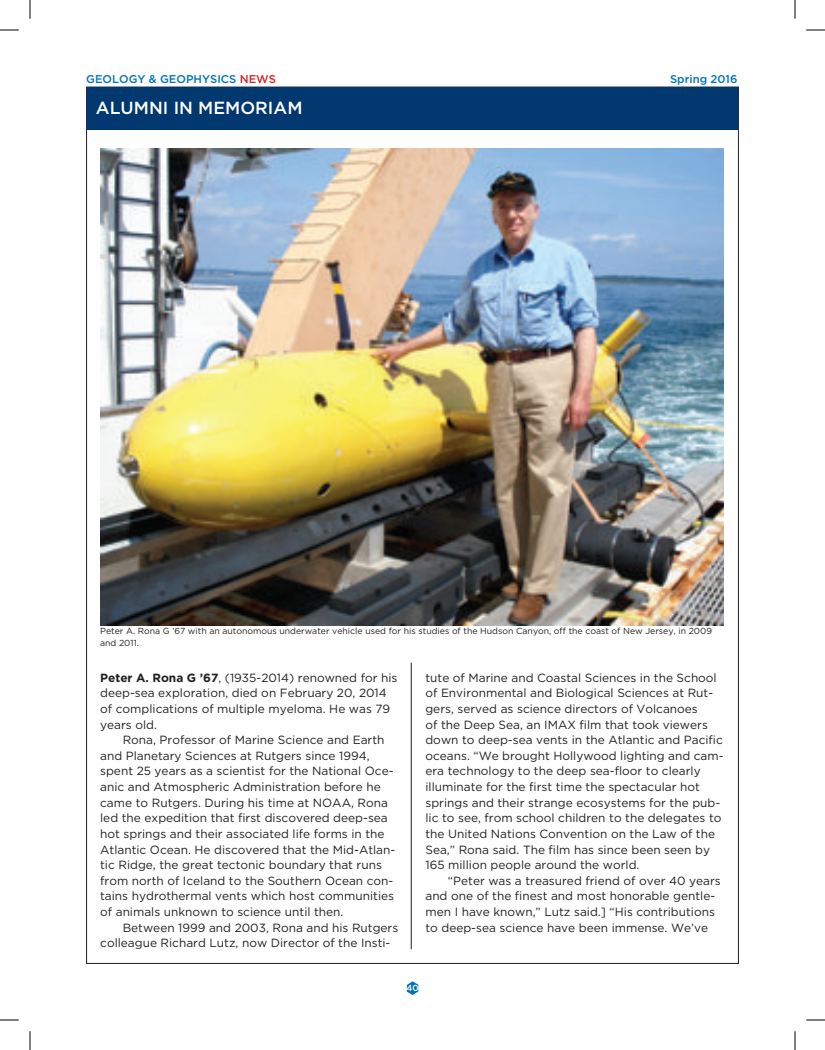
<style>
.page{position:relative;width:825px;height:1050px;background:#fff}
.page>*{position:absolute;margin:0;border:0;box-sizing:border-box;transform-origin:0 0}
.t1{font:500 17.5px "Gotham";color:#fff}
.t2{font:11.88px/15.6px "Gotham";color:#231f20}
.t3{font:500 11.25px "Gotham";color:#0072bc}
.t4{font:8.75px/11.2px "Gotham";color:#231f20}
.t5{font:500 8.75px "Gotham";color:#fff}
.s1{color:#d1232a}
.s2{font-weight:700}
</style>
<div class="page">
<svg style="left:407px;top:981px;width:11px;height:14px"></svg>
<div style="left:87px;top:87px;width:651px;height:43px;background:#00386f"></div>
<hr style="left:411px;top:663px;width:1px;height:286px;background:#231f20">
<img style="left:100px;top:149px;width:624px;height:476px">
<svg style="left:0;top:29px;width:19px;height:2px"></svg>
<svg style="left:806px;top:29px;width:19px;height:2px"></svg>
<svg style="left:0;top:1019px;width:19px;height:2px"></svg>
<svg style="left:806px;top:1019px;width:19px;height:2px"></svg>
<svg style="left:29px;top:0;width:2px;height:19px"></svg>
<svg style="left:29px;top:1031px;width:2px;height:19px"></svg>
<svg style="left:794px;top:0;width:2px;height:19px"></svg>
<svg style="left:794px;top:1031px;width:2px;height:19px"></svg>
<p class="t3" style="left:86px;top:73px;width:191px">GEOLOGY &amp; GEOPHYSICS <span class="s1">NEWS</span></p>
<p class="t3" style="left:670px;top:73px;width:69px">Spring 2016</p>
<h1 class="t1" style="left:96px;top:98px;width:208px">ALUMNI IN MEMORIAM</h1>
<p class="t4" style="left:100px;top:625px;width:613px">Peter A. Rona G ’67 with an autonomous underwater vehicle used for his studies of the Hudson Canyon, off the coast of New Jersey, in 2009 and 2011.</p>
<p class="t2" style="left:100px;top:669px;width:299px"><span class="s2">Peter A. Rona G ’67</span>, (1935-2014) renowned for his deep-sea exploration, died on February 20, 2014 of complications of multiple myeloma. He was 79 years old.</p>
<p class="t2" style="left:100px;top:732px;width:297px;text-indent:22px">Rona, Professor of Marine Science and Earth and Planetary Sciences at Rutgers since 1994, spent 25 years as a scientist for the National Oce&shy;anic and Atmospheric Administration before he came to Rutgers. During his time at NOAA, Rona led the expedition that first discovered deep-sea hot springs and their associated life forms in the Atlantic Ocean. He discovered that the Mid-Atlan&shy;tic Ridge, the great tectonic boundary that runs from north of Iceland to the Southern Ocean con&shy;tains hydrothermal vents which host communities of animals unknown to science until then.</p>
<p class="t2" style="left:100px;top:919px;width:300px;text-indent:22px">Between 1999 and 2003, Rona and his Rutgers colleague Richard Lutz, now Director of the Insti-</p>
<p class="t2" style="left:425px;top:669px;width:300px">tute of Marine and Coastal Sciences in the School of Environmental and Biological Sciences at Rut&shy;gers, served as science directors of Volcanoes<br>of the Deep Sea, an IMAX film that took viewers down to deep-sea vents in the Atlantic and Pacific oceans. “We brought Hollywood lighting and cam&shy;era technology to the deep sea-floor to clearly illuminate for the first time the spectacular hot springs and their strange ecosystems for the pub&shy;lic to see, from school children to the delegates to the United Nations Convention on the Law of the Sea,” Rona said. The film has since been seen by 165 million people around the world.</p>
<p class="t2" style="left:425px;top:873px;width:297px;text-indent:22px">“Peter was a treasured friend of over 40 years and one of the finest and most honorable gentle&shy;men I have known,” Lutz said.] “His contributions to deep-sea science have been immense. We’ve</p>
<p class="t5" style="left:407px;top:983px;width:14px">40</p>
</div>
